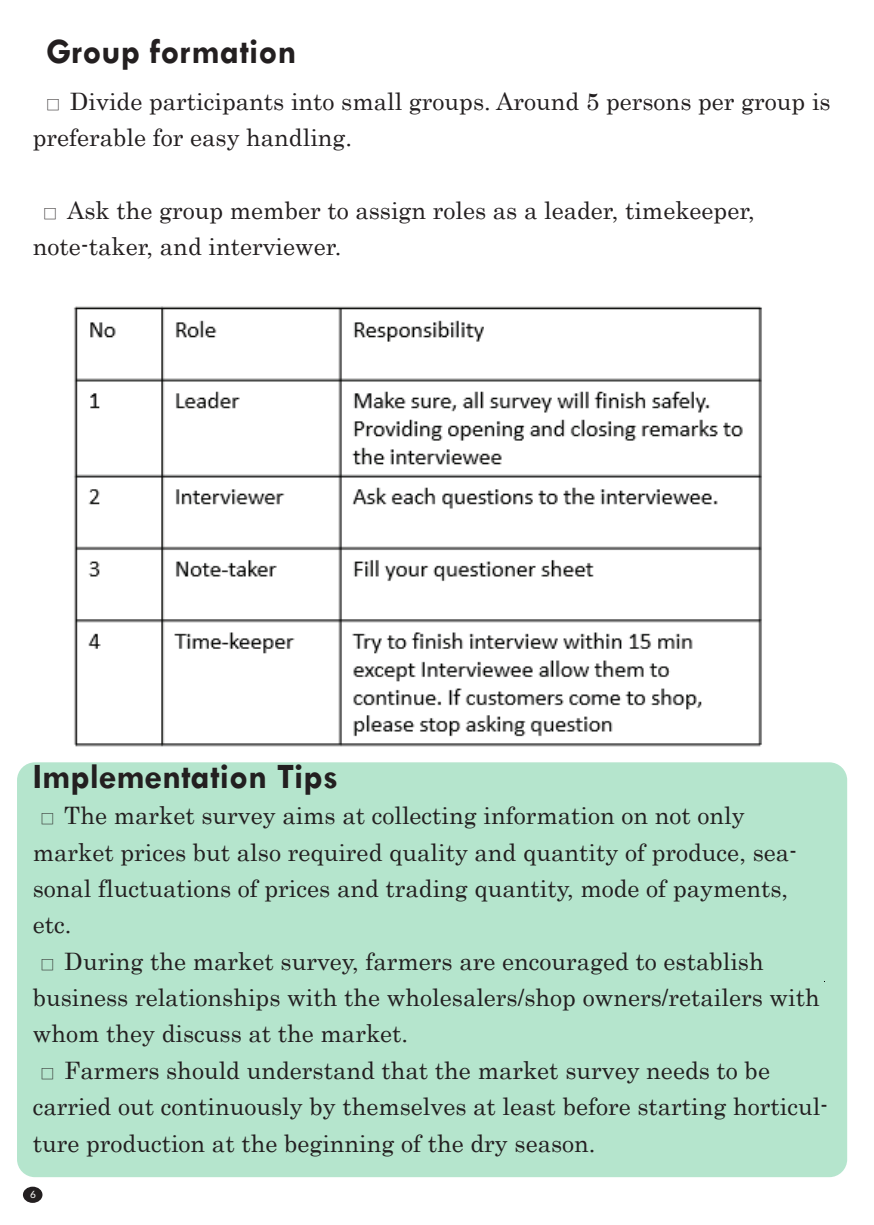
<style>
.page{position:relative;width:874px;height:1225px;background:#fff}
.page>*{position:absolute;margin:0;border:0;box-sizing:border-box;transform-origin:0 0}
.t1{font:700 36px "Tw Cen";color:#231f20}
.t2{font:24px/36.4px "Century";color:#231f20}
.t3{font:10px "Lato";color:#fff}
.s1{font-family:"Koz Go Pr 6 N";font-size:14px}
</style>
<div class="page">
<div style="left:17px;top:762px;width:829px;height:415px;background:#b5e5cd;border-radius:18px"></div>
<img style="left:73px;top:306px;width:689px;height:441px">
<div style="left:23px;top:1186px;width:19px;height:16px;background:#231f20;border-radius:50%"></div>
<h1 class="t1" style="left:46px;top:30px;width:252px">Group formation</h1>
<p class="t2" style="left:33px;top:81px;width:799px;text-indent:13px"><span class="s1">□</span> Divide participants into small groups. Around 5 persons per group is preferable for easy handling.</p>
<p class="t2" style="left:33px;top:190px;width:723px;text-indent:11px"><span class="s1">□</span> Ask the group member to assign roles as a leader, timekeeper, note-taker, and interviewer.</p>
<h1 class="t1" style="left:33px;top:755px;width:307px">Implementation Tips</h1>
<p class="t2" style="left:33px;top:795px;width:765px;text-indent:8px"><span class="s1">□</span> The market survey aims at collecting information on not only market prices but also required quality and quantity of produce, sea&shy;sonal fluctuations of prices and trading quantity, mode of payments, etc.</p>
<p class="t2" style="left:33px;top:940px;width:788px;text-indent:8px"><span class="s1">□</span> During the market survey, farmers are encouraged to establish business relationships with the wholesalers/shop owners/retailers with whom they discuss at the market.</p>
<p class="t2" style="left:33px;top:1049px;width:796px;text-indent:8px"><span class="s1">□</span> Farmers should understand that the market survey needs to be carried out continuously by themselves at least before starting horticul&shy;ture production at the beginning of the dry season.</p>
<p class="t3" style="left:30px;top:1188px;width:7px">6</p>
</div>
